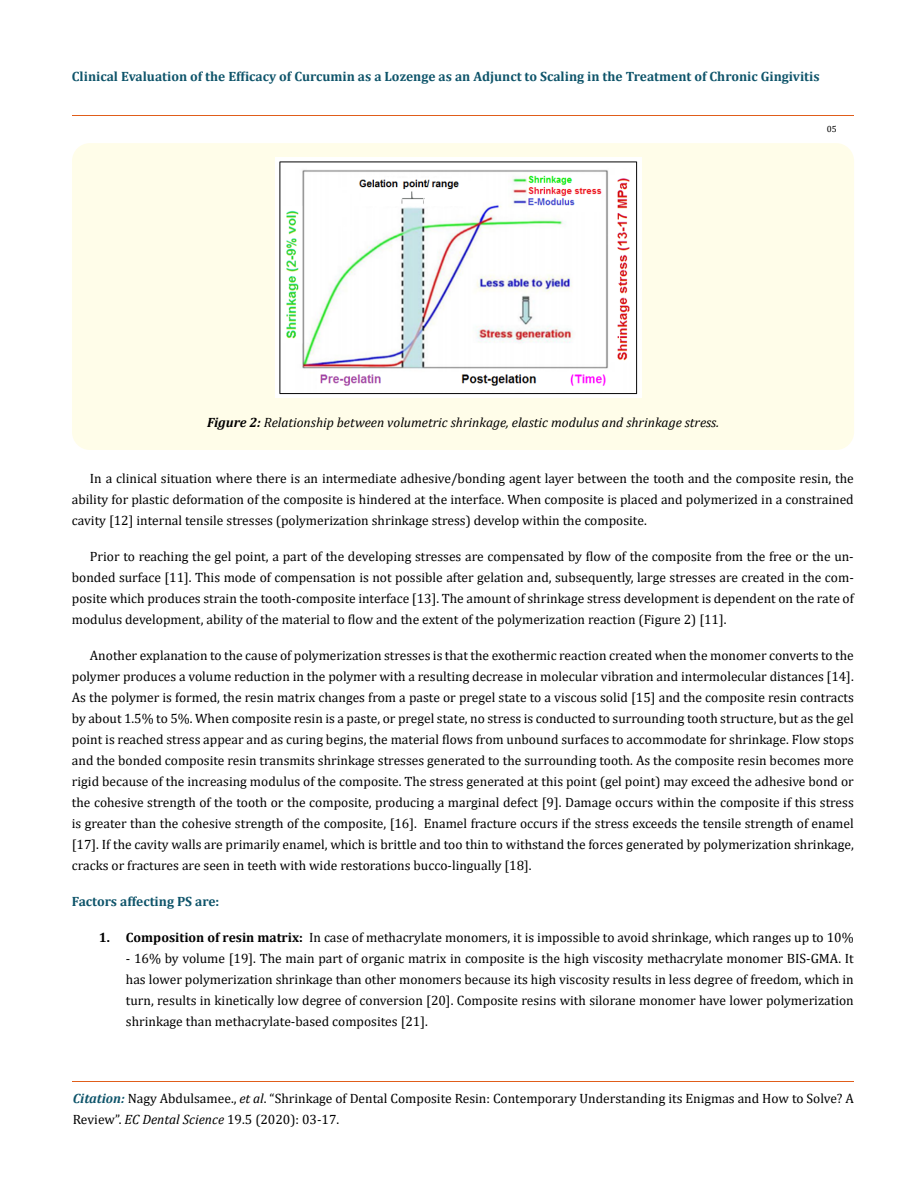
<style>
.page{position:relative;width:917px;height:1188px;background:#fff}
.page>*{position:absolute;margin:0;border:0;box-sizing:border-box;transform-origin:0 0}
.t1{font:13.5px/21px "Cambria";color:#000;text-align:justify}
.t2{font:700 13.5px "Cambria";color:#0e546a}
.t3{font:italic 13.5px "Cambria";color:#000}
.t4{font:9px "Cambria";color:#000}
.s1{font-weight:700}
.s2{font-weight:700;font-style:italic;color:#0e546a}
.s3{font-style:italic}
</style>
<div class="page">
<hr style="left:72px;top:115px;width:781px;height:1px;background:#e05d1a">
<hr style="left:72px;top:1082px;width:781px;height:1px;background:#e05d1a">
<div style="left:72px;top:143px;width:782px;height:307px;background:#fffde9;border-radius:18px"></div>
<img style="left:275px;top:158px;width:367px;height:240px">
<p class="t2" style="left:72px;top:67px;width:749px">Clinical Evaluation of the Efficacy of Curcumin as a Lozenge as an Adjunct to Scaling in the Treatment of Chronic Gingivitis</p>
<p class="t4" style="left:826px;top:123px;width:11px">05</p>
<p class="t3" style="left:207px;top:413px;width:513px"><span class="s1">Figure 2:</span> Relationship between volumetric shrinkage, elastic modulus and shrinkage stress.</p>
<p class="t1" style="left:72px;top:468px;width:783px;text-indent:18px">In a clinical situation where there is an intermediate adhesive/bonding agent layer between the tooth and the composite resin, the ability for plastic deformation of the composite is hindered at the interface. When composite is placed and polymerized in a constrained cavity [12] internal tensile stresses (polymerization shrinkage stress) develop within the composite.</p>
<p class="t1" style="left:72px;top:546px;width:783px;text-indent:18px">Prior to reaching the gel point, a part of the developing stresses are compensated by flow of the composite from the free or the un&shy;bonded surface [11]. This mode of compensation is not possible after gelation and, subsequently, large stresses are created in the com&shy;posite which produces strain the tooth-composite interface [13]. The amount of shrinkage stress development is dependent on the rate of modulus development, ability of the material to flow and the extent of the polymerization reaction (Figure 2) [11].</p>
<p class="t1" style="left:72px;top:645px;width:783px;text-indent:18px">Another explanation to the cause of polymerization stresses is that the exothermic reaction created when the monomer converts to the polymer produces a volume reduction in the polymer with a resulting decrease in molecular vibration and intermolecular distances [14].<br>As the polymer is formed, the resin matrix changes from a paste or pregel state to a viscous solid [15] and the composite resin contracts by about 1.5% to 5%. When composite resin is a paste, or pregel state, no stress is conducted to surrounding tooth structure, but as the gel point is reached stress appear and as curing begins, the material flows from unbound surfaces to accommodate for shrinkage. Flow stops and the bonded composite resin transmits shrinkage stresses generated to the surrounding tooth. As the composite resin becomes more rigid because of the increasing modulus of the composite. The stress generated at this point (gel point) may exceed the adhesive bond or the cohesive strength of the tooth or the composite, producing a marginal defect [9]. Damage occurs within the composite if this stress is greater than the cohesive strength of the composite, [16]. Enamel fracture occurs if the stress exceeds the tensile strength of enamel [17]. If the cavity walls are primarily enamel, which is brittle and too thin to withstand the forces generated by polymerization shrinkage, cracks or fractures are seen in teeth with wide restorations bucco-lingually [18].</p>
<p class="t2" style="left:72px;top:892px;width:149px">Factors affecting PS are:</p>
<p class="t1" style="left:99px;top:927px;width:756px"><span class="s1">1. Composition of resin matrix:</span> In case of methacrylate monomers, it is impossible to avoid shrinkage, which ranges up to 10%</p>
<p class="t1" style="left:126px;top:948px;width:729px">- 16% by volume [19]. The main part of organic matrix in composite is the high viscosity methacrylate monomer BIS-GMA. It has lower polymerization shrinkage than other monomers because its high viscosity results in less degree of freedom, which in turn, results in kinetically low degree of conversion [20]. Composite resins with silorane monomer have lower polymerization shrinkage than methacrylate-based composites [21].</p>
<p class="t1" style="left:73px;top:1088px;width:782px"><span class="s2">Citation:</span> Nagy Abdulsamee., <span class="s3">et al</span>. “Shrinkage of Dental Composite Resin: Contemporary Understanding its Enigmas and How to Solve? A<br>Review”. <span class="s3">EC Dental Science</span> 19.5 (2020): 03-17.</p>
</div>
